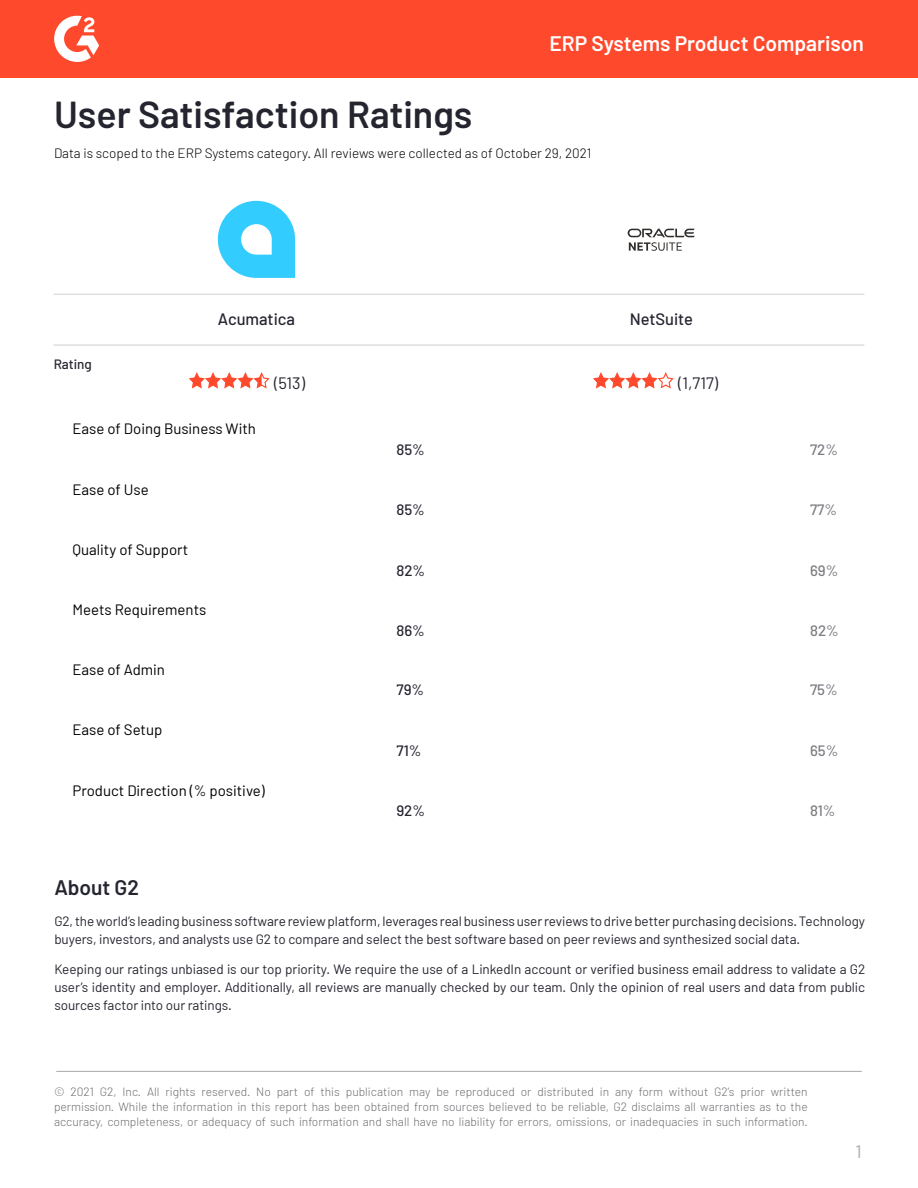
<style>
.page{position:relative;width:918px;height:1188px;background:#fff}
.page>*{position:absolute;margin:0;border:0;box-sizing:border-box;transform-origin:0 0}
.t1{font:600 37.5px "Barlow";color:#252530}
.t2{font:600 21px "Barlow";color:#fff}
.t3{font:600 21px "Barlow";color:#252530}
.t4{font:18px "Barlow";color:#a8a8ac}
.t5{font:500 16.5px "Barlow";color:#252530}
.t6{font:16.5px "Barlow";color:#252530}
.t7{font:15px "Barlow";color:#000}
.t8{font:500 15px "Barlow";color:#252530}
.t9{font:500 15px "Barlow";color:#7c7c83}
.t10{font:13.5px/18px "Barlow";letter-spacing:-.005em;color:#252530}
.t11{font:300 13.5px "Barlow";color:#000}
.t12{font:500 13.5px "Barlow";color:#252530}
.t13{font:300 12px/15.3px "Barlow";color:#6d6e71;text-align:justify}
</style>
<div class="page">
<div style="left:0;top:0;width:918px;height:78px;background:#ff492c"></div>
<svg style="left:54px;top:16px;width:45px;height:46px"></svg>
<hr style="left:56px;top:1071px;width:806px;height:1px;background:#a8a8ac">
<svg style="left:628px;top:228px;width:67px;height:23px"></svg>
<svg style="left:218px;top:201px;width:77px;height:77px"></svg>
<hr style="left:54px;top:294px;width:810px;height:1px;background:#dcdedc">
<hr style="left:54px;top:345px;width:810px;height:1px;background:#dcdedc">
<svg style="left:593px;top:372px;width:81px;height:17px"></svg>
<svg style="left:189px;top:372px;width:81px;height:17px"></svg>
<h2 class="t2" style="left:549px;top:30px;width:316px">ERP Systems Product Comparison</h2>
<h1 class="t1" style="left:54px;top:91px;width:420px">User Satisfaction Ratings</h1>
<p class="t11" style="left:54px;top:145px;width:539px">Data is scoped to the ERP Systems category. All reviews were collected as of October 29, 2021</p>
<p class="t12" style="left:54px;top:356px;width:40px">Rating</p>
<p class="t5" style="left:218px;top:309px;width:79px">Acumatica</p>
<p class="t5" style="left:630px;top:309px;width:65px">NetSuite</p>
<p class="t6" style="left:274px;top:373px;width:32px">(513)</p>
<p class="t6" style="left:678px;top:373px;width:41px">(1,717)</p>
<p class="t7" style="left:72px;top:420px;width:185px">Ease of Doing Business With</p>
<p class="t7" style="left:72px;top:480px;width:78px">Ease of Use</p>
<p class="t7" style="left:72px;top:540px;width:117px">Quality of Support</p>
<p class="t7" style="left:72px;top:601px;width:135px">Meets Requirements</p>
<p class="t7" style="left:72px;top:660px;width:94px">Ease of Admin</p>
<p class="t7" style="left:72px;top:720px;width:91px">Ease of Setup</p>
<p class="t7" style="left:72px;top:781px;width:194px">Product Direction (% positive)</p>
<p class="t8" style="left:396px;top:440px;width:30px">85%</p>
<p class="t8" style="left:396px;top:501px;width:30px">85%</p>
<p class="t8" style="left:396px;top:561px;width:30px">82%</p>
<p class="t8" style="left:396px;top:621px;width:30px">86%</p>
<p class="t8" style="left:396px;top:681px;width:29px">79%</p>
<p class="t8" style="left:396px;top:741px;width:27px">71%</p>
<p class="t8" style="left:396px;top:801px;width:30px">92%</p>
<p class="t9" style="left:810px;top:440px;width:29px">72%</p>
<p class="t9" style="left:810px;top:500px;width:29px">77%</p>
<p class="t9" style="left:810px;top:561px;width:30px">69%</p>
<p class="t9" style="left:810px;top:621px;width:30px">82%</p>
<p class="t9" style="left:810px;top:681px;width:29px">75%</p>
<p class="t9" style="left:810px;top:741px;width:30px">65%</p>
<p class="t9" style="left:810px;top:801px;width:27px">81%</p>
<h2 class="t3" style="left:54px;top:874px;width:86px">About G2</h2>
<p class="t10" style="left:54px;top:911px;width:812px">G2, the world’s leading business software review platform, leverages real business user reviews to drive better purchasing decisions. Technology buyers, investors, and analysts use G2 to compare and select the best software based on peer reviews and synthesized social data.</p>
<p class="t10" style="left:54px;top:960px;width:812px;text-align:justify">Keeping our ratings unbiased is our top priority. We require the use of a LinkedIn account or verified business email address to validate a G2 user’s identity and employer. Additionally, all reviews are manually checked by our team. Only the opinion of real users and data from public sources factor into our ratings.</p>
<p class="t13" style="left:54px;top:1083px;width:755px">© 2021 G2, Inc. All rights reserved. No part of this publication may be reproduced or distributed in any form without G2’s prior written permission. While the information in this report has been obtained from sources believed to be reliable, G2 disclaims all warranties as to the accuracy, completeness, or adequacy of such information and shall have no liability for errors, omissions, or inadequacies in such information.</p>
<h3 class="t4" style="left:856px;top:1141px;width:8px">1</h3>
</div>
